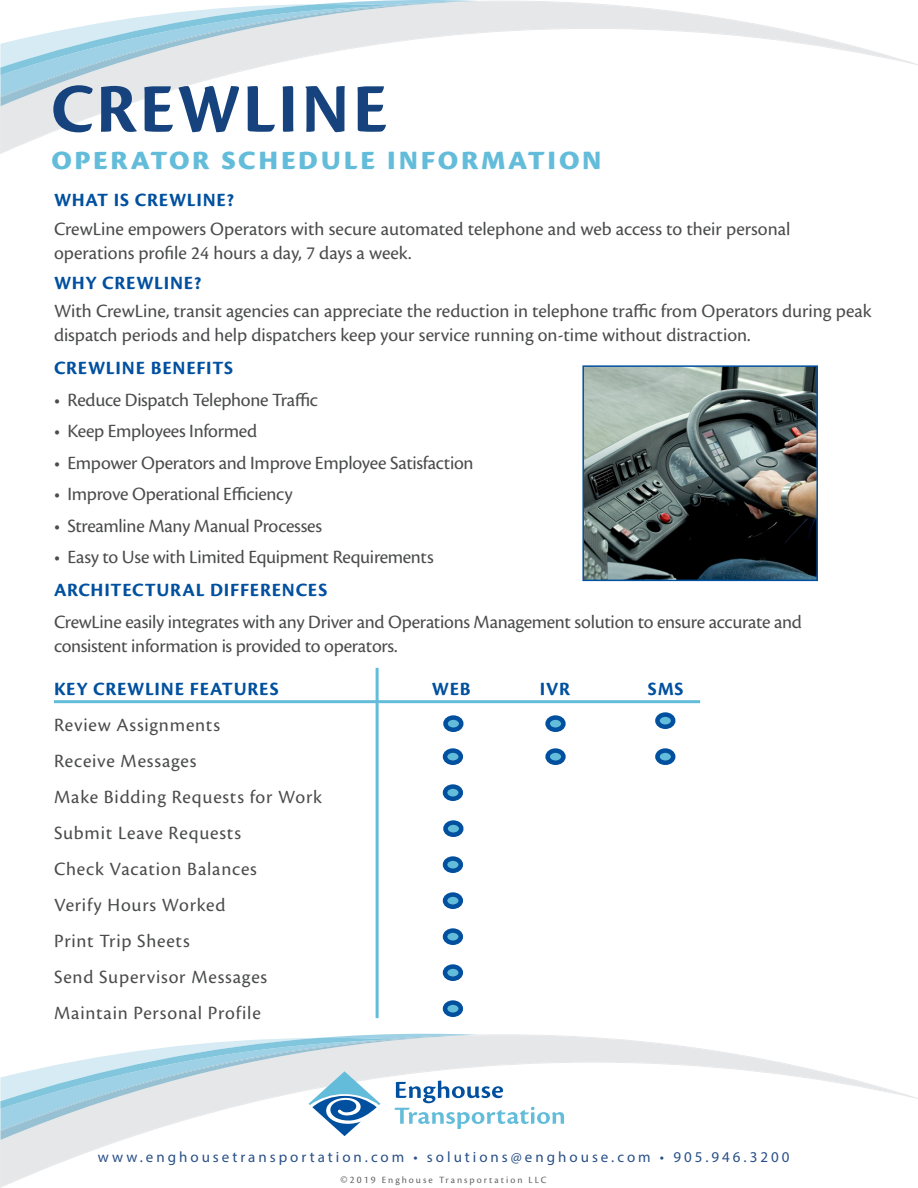
<style>
.page{position:relative;width:918px;height:1188px;background:#fff}
.page>*{position:absolute;margin:0;border:0;box-sizing:border-box;transform-origin:0 0}
.t1{font:700 72px "Cronos Pro";letter-spacing:.04em;color:#16437e}
.t2{font:700 36px "Cronos Pro";letter-spacing:.045em;color:#63bcd9}
.body_text{font:19.5px/24px "Cronos Pro";letter-spacing:-.005em;color:#4b4c4d}
.body_text-2{font:19.5px/36px "Cronos Pro";letter-spacing:.04em;color:#4b4c4d}
.body_text-3{font:700 19.5px "Cronos Pro";letter-spacing:.04em;color:#01509f}
.subheading{font:700 19.5px "Cronos Pro";letter-spacing:.035em;color:#01509f}
.t3{font:15px "Myriad Pro";letter-spacing:.2em;color:#294f88}
.t4{font:10.05px "Cronos Pro";letter-spacing:.2em;color:#636366}
.s1{font-family:"Myriad Pro";font-size:10.5px}
.s2{font-size:10.5px}
</style>
<div class="page">
<svg style="left:548px;top:718px;width:15px;height:12px"></svg>
<div style="left:545px;top:715px;width:21px;height:17px;border:4px solid #01509f;border-radius:50%"></div>
<svg style="left:446px;top:718px;width:15px;height:12px"></svg>
<div style="left:443px;top:715px;width:21px;height:17px;border:4px solid #01509f;border-radius:50%"></div>
<hr style="left:54px;top:700px;width:646px;height:3px;background:#63bcd9">
<hr style="left:376px;top:668px;width:3px;height:350px;background:#63bcd9">
<svg style="left:445px;top:751px;width:16px;height:12px"></svg>
<div style="left:443px;top:748px;width:20px;height:17px;border:4px solid #01509f;border-radius:50%"></div>
<svg style="left:445px;top:787px;width:16px;height:12px"></svg>
<div style="left:443px;top:784px;width:20px;height:17px;border:4px solid #01509f;border-radius:50%"></div>
<svg style="left:445px;top:1003px;width:16px;height:12px"></svg>
<div style="left:443px;top:1000px;width:20px;height:17px;border:4px solid #01509f;border-radius:50%"></div>
<svg style="left:446px;top:823px;width:15px;height:12px"></svg>
<div style="left:443px;top:820px;width:21px;height:17px;border:4px solid #01509f;border-radius:50%"></div>
<svg style="left:445px;top:931px;width:16px;height:12px"></svg>
<div style="left:443px;top:928px;width:20px;height:17px;border:4px solid #01509f;border-radius:50%"></div>
<svg style="left:445px;top:895px;width:16px;height:12px"></svg>
<div style="left:443px;top:892px;width:20px;height:17px;border:4px solid #01509f;border-radius:50%"></div>
<svg style="left:445px;top:859px;width:16px;height:12px"></svg>
<div style="left:443px;top:856px;width:20px;height:17px;border:4px solid #01509f;border-radius:50%"></div>
<svg style="left:445px;top:967px;width:16px;height:12px"></svg>
<div style="left:443px;top:964px;width:20px;height:17px;border:4px solid #01509f;border-radius:50%"></div>
<svg style="left:657px;top:715px;width:16px;height:12px"></svg>
<div style="left:655px;top:712px;width:20px;height:17px;border:4px solid #01509f;border-radius:50%"></div>
<svg style="left:548px;top:751px;width:15px;height:12px"></svg>
<div style="left:545px;top:748px;width:21px;height:17px;border:4px solid #01509f;border-radius:50%"></div>
<svg style="left:657px;top:751px;width:16px;height:12px"></svg>
<div style="left:655px;top:748px;width:20px;height:17px;border:4px solid #01509f;border-radius:50%"></div>
<svg style="left:0;top:1px;width:918px;height:153px"></svg>
<svg style="left:0;top:1px;width:504px;height:105px"></svg>
<svg style="left:0;top:1036px;width:918px;height:152px"></svg>
<svg style="left:0;top:1034px;width:564px;height:106px"></svg>
<img style="left:585px;top:368px;width:230px;height:210px">
<div style="left:582px;top:365px;width:236px;height:216px;border:2px solid #01509f"></div>
<h1 class="t1" style="left:51px;top:68px;width:338px">CREWLINE</h1>
<h2 class="t2" style="left:51px;top:137px;width:553px">operator schedule information</h2>
<p class="subheading" style="left:54px;top:189px;width:182px">WHAT IS CREWLINE?</p>
<p class="body_text" style="left:54px;top:217px;width:738px">CrewLine empowers Operators with secure automated telephone and web access to their personal operations profile 24 hours a day, 7 days a week.</p>
<p class="body_text-3" style="left:54px;top:271px;width:149px">WHY CREWLINE?</p>
<p class="body_text" style="left:54px;top:299px;width:819px">With CrewLine, transit agencies can appreciate the reduction in telephone traffic from Operators during peak dispatch periods and help dispatchers keep your service running on-time without distraction.</p>
<p class="body_text-3" style="left:54px;top:357px;width:181px">CREWLINE BENEFITS</p>
<p class="body_text" style="left:54px;top:388px;width:266px">• Reduce Dispatch Telephone Traffic</p>
<p class="body_text" style="left:54px;top:419px;width:205px">• Keep Employees Informed</p>
<p class="body_text" style="left:54px;top:451px;width:421px">• Empower Operators and Improve Employee Satisfaction</p>
<p class="body_text" style="left:54px;top:482px;width:240px">• Improve Operational Efficiency</p>
<p class="body_text" style="left:54px;top:514px;width:270px">• Streamline Many Manual Processes</p>
<p class="body_text" style="left:54px;top:545px;width:381px">• Easy to Use with Limited Equipment Requirements</p>
<p class="body_text-3" style="left:54px;top:579px;width:275px">ARCHITECTURAL DIFFERENCES</p>
<p class="body_text" style="left:54px;top:610px;width:750px">CrewLine easily integrates with any Driver and Operations Management solution to ensure accurate and consistent information is provided to operators.</p>
<p class="body_text-3" style="left:54px;top:678px;width:226px">KEY CREWLINE FEATURES</p>
<p class="body_text-3" style="left:432px;top:678px;width:40px">WEB</p>
<p class="body_text-3" style="left:540px;top:678px;width:31px">IVR</p>
<p class="body_text-3" style="left:648px;top:678px;width:37px">SMS</p>
<p class="body_text-2" style="left:54px;top:707px;width:270px">Review Assignments<br>Receive Messages<br>Make Bidding Requests for Work<br>Submit Leave Requests<br>Check Vacation Balances<br>Verify Hours Worked<br>Print Trip Sheets<br>Send Supervisor Messages<br>Maintain Personal Profile</p>
<p class="t3" style="left:98px;top:1148px;width:693px">www.enghousetransportation.com • solutions@enghouse.com • 905.946.3200</p>
<p class="t4" style="left:341px;top:1174px;width:208px"><span class="s1">©</span><span class="s2">2019</span> Enghouse Transportation LLC</p>
</div>
